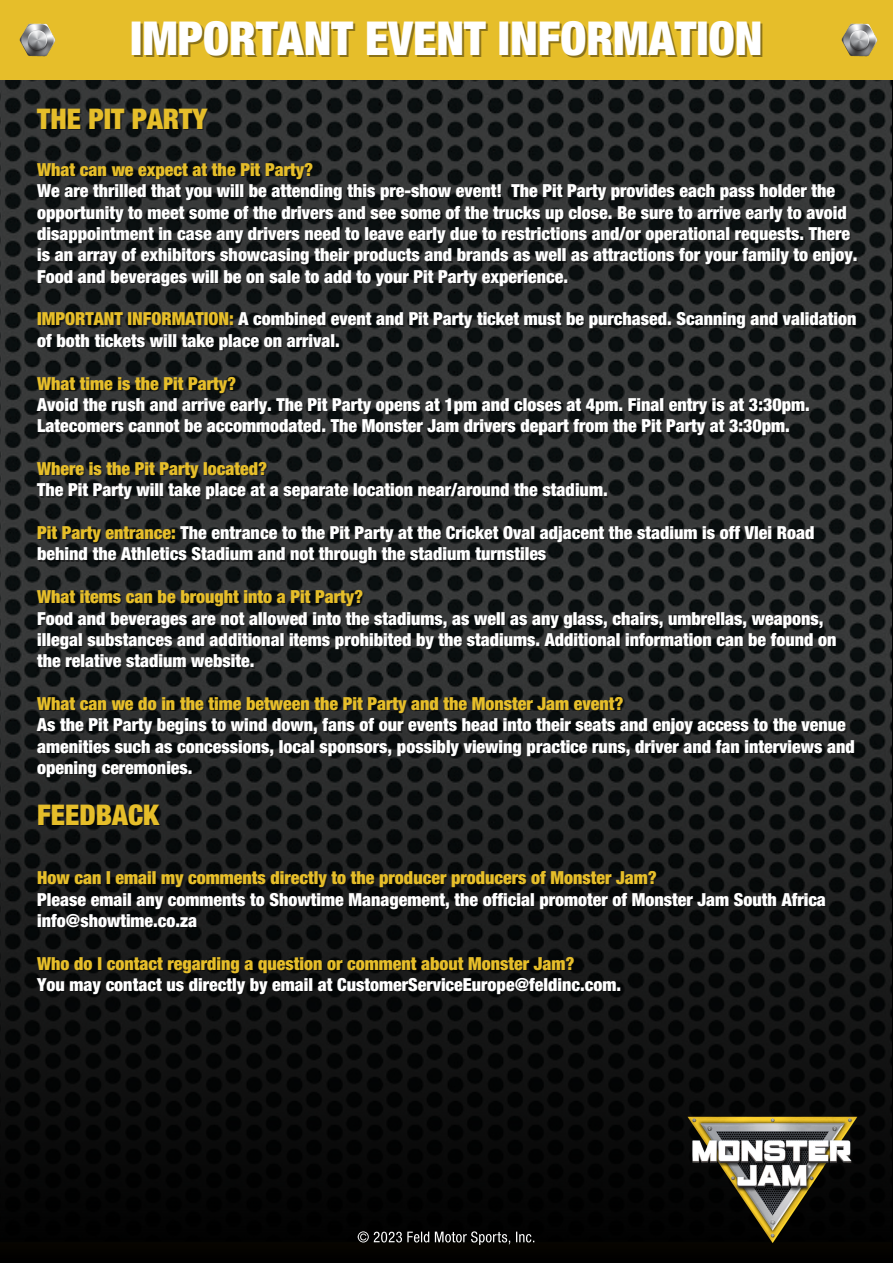
<style>
.page{position:relative;width:893px;height:1264px;background:#fff}
.page>*{position:absolute;margin:0;border:0;box-sizing:border-box;transform-origin:0 0}
.t1{font:900 condensed 46.8px "Helvetica Neue LT Std";color:#fff}
.t2{font:900 condensed 28.5px "Helvetica Neue LT Std";color:#e6be2a}
.t3{font:900 condensed 18px/21.3px "Helvetica Neue LT Std";color:#fff}
.t4{font:900 condensed 18px "Helvetica Neue LT Std";color:#e6be2a}
.s1{color:#e6be2a}
.s2{color:rgb(0 0 0/.4)}
</style>
<div class="page">
<img style="left:0;top:79px;width:891px;height:1180px">
<svg style="left:358px;top:1231px;width:176px;height:13px;background:#3f3f3f"></svg>
<div style="left:0;top:0;width:892px;height:79px;background:#e6be2a"></div>
<img style="left:20px;top:24px;width:36px;height:32px">
<img style="left:841px;top:24px;width:36px;height:32px">
<img style="left:684px;top:1109px;width:175px;height:135px">
<h1 class="t1" style="left:130px;top:21px;width:633px">IMPORTANT EVENT INFORMATION</h1>
<h2 class="t2" style="left:37px;top:108px;width:171px">THE PIT PARTY</h2>
<p class="t4" style="left:37px;top:163px;width:277px">What can we expect at the Pit Party?</p>
<p class="t3" style="left:37px;top:183px;width:821px">We are thrilled that you will be attending this pre-show event! The Pit Party provides each pass holder the opportunity to meet some of the drivers and see some of the trucks up close. Be sure to arrive early to avoid disappointment in case any drivers need to leave early due to restrictions and/or operational requests. There is an array of exhibitors showcasing their products and brands as well as attractions for your family to enjoy.<br>Food and beverages will be on sale to add to your Pit Party experience.</p>
<p class="t3" style="left:37px;top:311px;width:820px"><span class="s1">IMPORTANT INFORMATION:</span> A combined event and Pit Party ticket must be purchased. Scanning and validation of both tickets will take place on arrival.</p>
<p class="t4" style="left:37px;top:376px;width:200px">What time is the Pit Party?</p>
<p class="t3" style="left:37px;top:396px;width:774px">Avoid the rush and arrive early. The Pit Party opens at 1pm and closes at 4pm. Final entry is at 3:30pm.<br>Latecomers cannot be accommodated. The Monster Jam drivers depart from the Pit Party at 3:30pm.</p>
<p class="t4" style="left:37px;top:462px;width:231px">Where is the Pit Party located?</p>
<p class="t3" style="left:37px;top:482px;width:572px">The Pit Party will take place at a separate location near/around the stadium.</p>
<p class="t3" style="left:37px;top:524px;width:778px"><span class="s1">Pit Party entrance:</span> The entrance to the Pit Party at the Cricket Oval adjacent the stadium is off Vlei Road behind the Athletics Stadium and not through the stadium turnstiles</p>
<p class="t3" style="left:37px;top:588px;width:800px"><span class="s1">What items can be brought into a Pit Party?<br></span><span class="s2">F</span>ood and beverages are not allowed into the stadiums, as well as any glass, chairs, umbrellas, weapons, illegal substances and additional items prohibited by the stadiums. Additional information can be found on the relative stadium website.</p>
<p class="t4" style="left:37px;top:697px;width:587px">What can we do in the time between the Pit Party and the Monster Jam event?</p>
<p class="t3" style="left:37px;top:717px;width:819px">As the Pit Party begins to wind down, fans of our events head into their seats and enjoy access to the venue amenities such as concessions, local sponsors, possibly viewing practice runs, driver and fan interviews and opening ceremonies.</p>
<h2 class="t2" style="left:37px;top:804px;width:123px">FEEDBACK</h2>
<p class="t4" style="left:37px;top:871px;width:621px">How can I email my comments directly to the producer producers of Monster Jam?</p>
<p class="t3" style="left:37px;top:891px;width:790px">Please email any comments to Showtime Management, the official promoter of Monster Jam South Africa info@showtime.co.za</p>
<p class="t3" style="left:37px;top:955px;width:586px"><span class="s1">Who do I contact regarding a question or comment about Monster Jam?<br></span>You may contact us directly by email at CustomerServiceEurope@feldinc.com<span class="s2">.</span></p>
</div>
